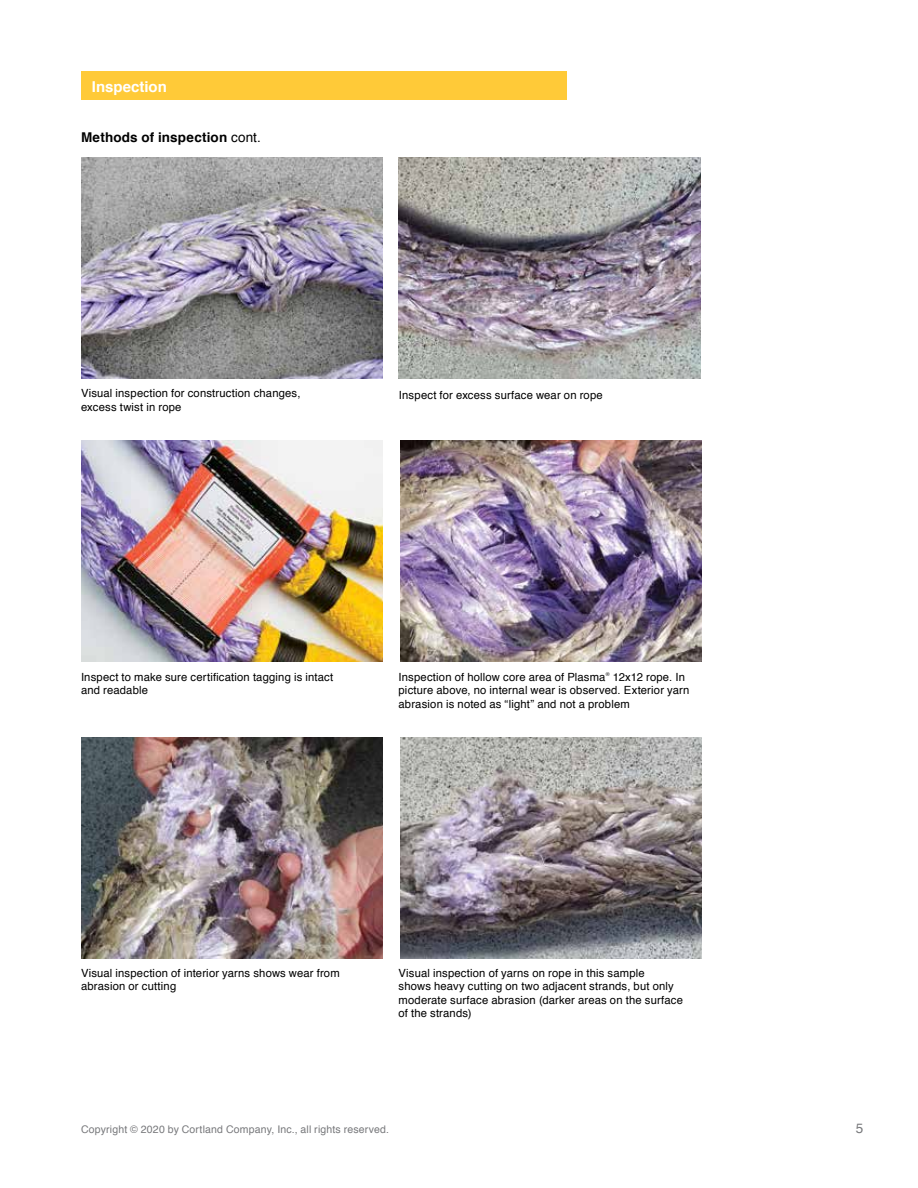
<style>
.page{position:relative;width:918px;height:1188px;background:#fff}
.page>*{position:absolute;margin:0;border:0;box-sizing:border-box;transform-origin:0 0}
.t1{font:700 15px "Helvetica";color:#fff}
.t2{font:700 13.5px "Helvetica";letter-spacing:.01em;color:#000}
.t3{font:13.5px "Helvetica";color:#77787b}
.t4{font:11.25px/13.5px "Helvetica";letter-spacing:.015em;color:#000}
.t5{font:10.5px "Helvetica";letter-spacing:.015em;color:#77787b}
.s1{font-weight:400}
</style>
<div class="page">
<div style="left:81px;top:71px;width:486px;height:28px;background:#ffca38"></div>
<img style="left:81px;top:158px;width:302px;height:221px">
<img style="left:399px;top:158px;width:302px;height:221px">
<img style="left:400px;top:441px;width:302px;height:221px">
<img style="left:400px;top:737px;width:302px;height:221px">
<img style="left:81px;top:737px;width:302px;height:221px">
<img style="left:81px;top:441px;width:302px;height:221px">
<h1 class="t1" style="left:92px;top:74px;width:77px">Inspection</h1>
<p class="t2" style="left:81px;top:126px;width:181px">Methods of inspection <span class="s1">cont.</span></p>
<p class="t4" style="left:81px;top:387px;width:221px">Visual inspection for construction changes, excess twist in rope</p>
<p class="t4" style="left:399px;top:388px;width:205px">Inspect for excess surface wear on rope</p>
<p class="t4" style="left:81px;top:670px;width:254px">Inspect to make sure certification tagging is intact and readable</p>
<p class="t4" style="left:399px;top:670px;width:292px">Inspection of hollow core area of Plasma<sup>®</sup> 12x12 rope. In picture above, no internal wear is observed. Exterior yarn abrasion is noted as “light” and not a problem</p>
<p class="t4" style="left:81px;top:966px;width:260px">Visual inspection of interior yarns shows wear from abrasion or cutting</p>
<p class="t4" style="left:399px;top:966px;width:286px">Visual inspection of yarns on rope in this sample<br>shows heavy cutting on two adjacent strands, but only moderate surface abrasion (darker areas on the surface of the strands)</p>
<p class="t5" style="left:81px;top:1121px;width:310px">Copyright © 2020 by Cortland Company, Inc., all rights reserved.</p>
<p class="t3" style="left:856px;top:1118px;width:9px">5</p>
</div>
